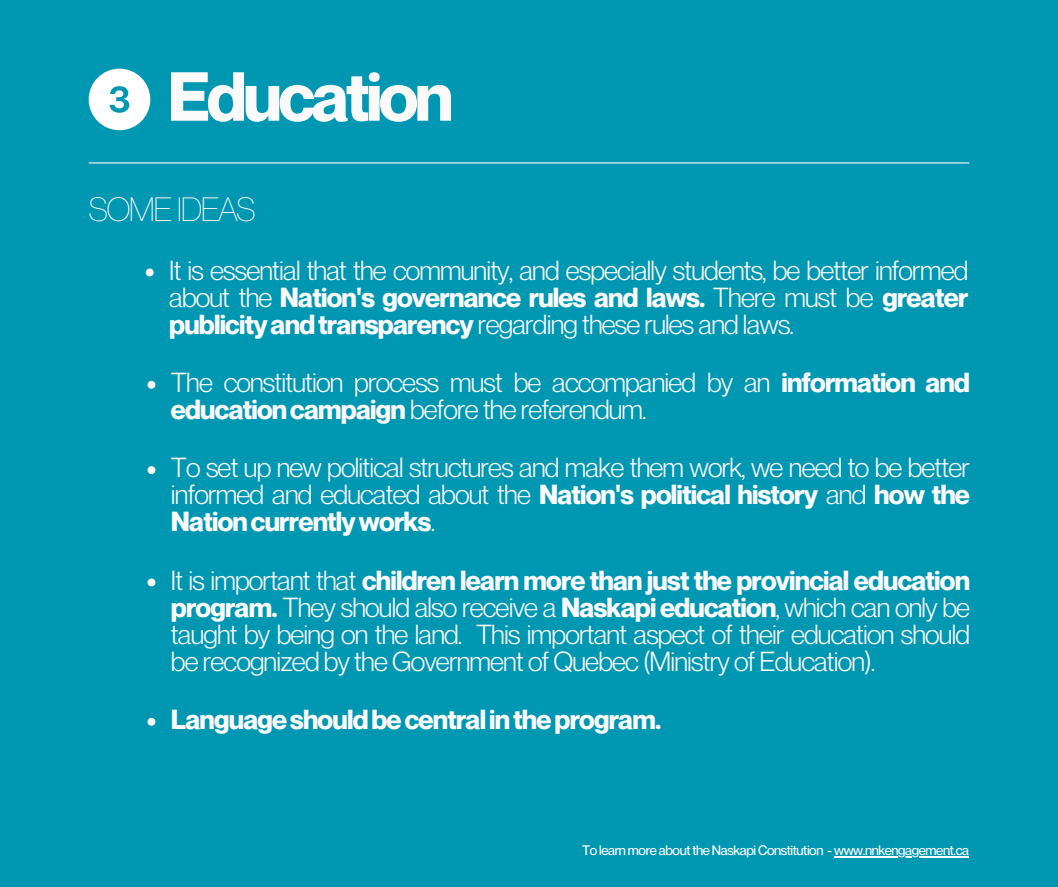
<style>
.page{position:relative;width:1058px;height:887px;background:#fff}
.page>*{position:absolute;margin:0;border:0;box-sizing:border-box;transform-origin:0 0}
.t1{font:700 67.8px "Neue Montreal";letter-spacing:-.05em;color:#fafafa}
.t2{font:300 33px "Neue Montreal";letter-spacing:-.05em;color:#fafafa}
.t3{font:27px/27px "Neue Montreal";letter-spacing:-.03em;color:#fafafa;text-align:justify}
.t4{font:700 27px "Neue Montreal";letter-spacing:-.03em;color:#fafafa}
.t5{font:500 13.5px "Neue Montreal";letter-spacing:-.03em;color:#fff}
.s1{font-weight:700}
</style>
<div class="page">
<div style="left:0;top:0;width:1058px;height:886px;background:#0097b2"></div>
<hr style="left:89px;top:162px;width:880px;height:1px;background:#fafafa">
<svg style="left:89px;top:69px;width:61px;height:61px"></svg>
<svg style="left:146px;top:268px;width:8px;height:8px"></svg>
<svg style="left:147px;top:381px;width:8px;height:8px"></svg>
<svg style="left:147px;top:466px;width:8px;height:8px"></svg>
<svg style="left:147px;top:578px;width:8px;height:8px"></svg>
<svg style="left:147px;top:717px;width:8px;height:8px"></svg>
<hr style="left:834px;top:856px;width:134px;height:1px;background:#fff">
<p class="t1" style="left:168px;top:55px;width:287px">Education</p>
<h1 class="t2" style="left:89px;top:189px;width:169px">SOME IDEAS</h1>
<h2 class="t3" style="left:169px;top:256px;width:800px">It is essential that the community, and especially students, be better informed about the <span class="s1">Nation's governance rules and laws.</span> There must be <span class="s1">greater publicityandtransparency</span> regarding these rules and laws.</h2>
<p class="t3" style="left:171px;top:368px;width:800px">The constitution process must be accompanied by an <span class="s1">information and educationcampaign</span> before the referendum.</p>
<p class="t3" style="left:171px;top:454px;width:800px">To set up new political structures and make them work, we need to be better informed and educated about the <span class="s1">Nation's political history</span> and <span class="s1">how the Nationcurrentlyworks</span>.</p>
<p class="t3" style="left:171px;top:566px;width:800px">It is important that <span class="s1">children learn more than just the provincial education program.</span> They should also receive a <span class="s1">Naskapi education</span>, which can only be taught by being on the land. This important aspect of their education should be recognized by the Government of Quebec (Ministry of Education).</p>
<p class="t4" style="left:171px;top:703px;width:492px">Languageshouldbecentralintheprogram.</p>
<p class="t5" style="left:582px;top:842px;width:388px">To learn more about the Naskapi Constitution - www.nnkengagement.ca</p>
</div>
